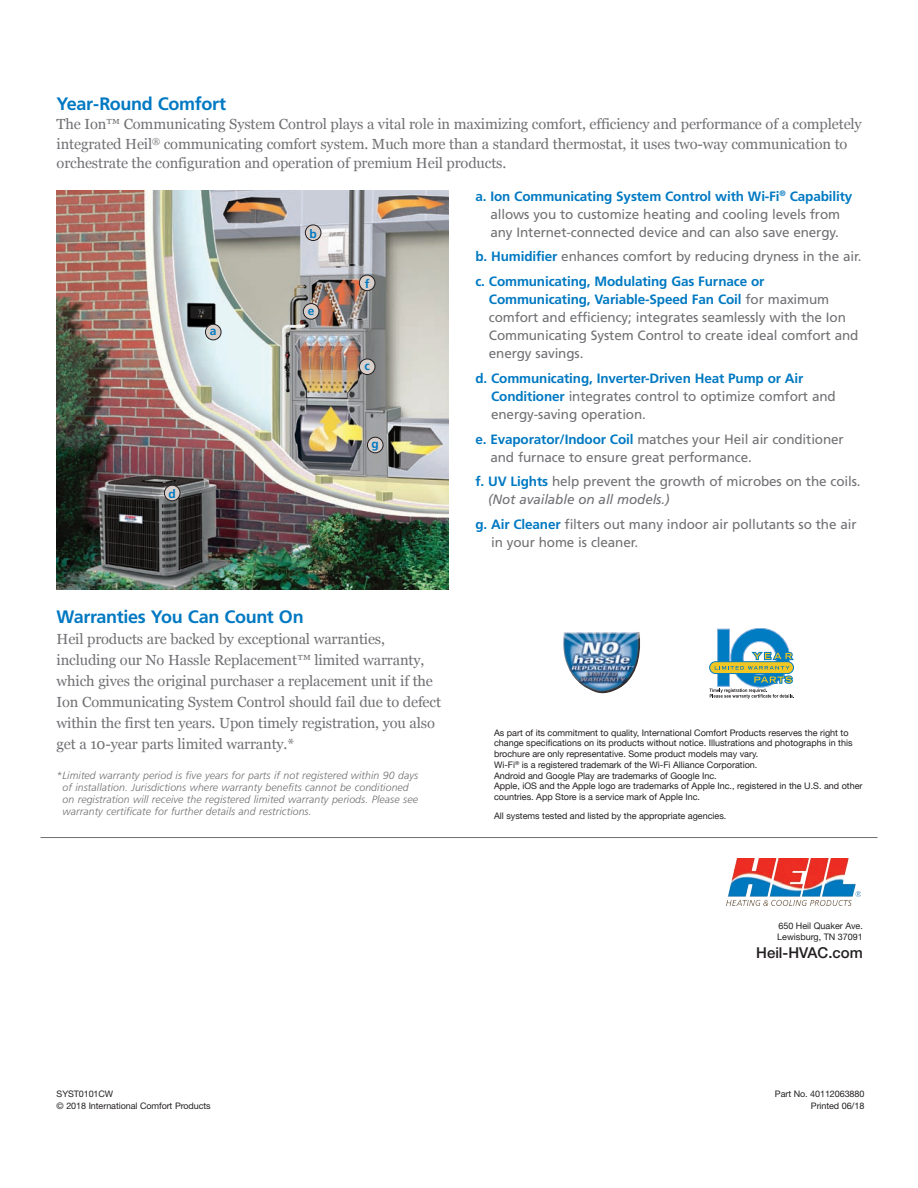
<style>
.page{position:relative;width:918px;height:1188px;background:#fff}
.page>*{position:absolute;margin:0;border:0;box-sizing:border-box;transform-origin:0 0}
.H-Blue_headline{font:700 18px "Frutiger LT Std";letter-spacing:-.02em;color:#0079c2}
.t1{font:500 15px "Helvetica Neue LT Std";color:#231f20}
.H-Definition{font:14.7px/21px "Georgia";letter-spacing:-.01em;color:#717074}
.H-Definition-2{font:13.5px/18px "Frutiger";letter-spacing:-.01em;color:#717074}
.H-Definition-3{font:700 12px "Frutiger";color:#0079c2}
.H-Disclaimer-grey_it{font:italic 300 10.5px/12px "Frutiger LT Std";letter-spacing:.01em;color:#717074}
.t2{font:9px/10.8px "Helvetica Neue";color:#231f20}
.H-Part_NO__line{font:9px "Helvetica Neue LT Std";letter-spacing:-.01em;color:#231f20}
.s1{font-weight:700;color:#0079c2}
.s2{font-style:italic}
</style>
<div class="page">
<img style="left:727px;top:859px;width:134px;height:46px">
<hr style="left:40px;top:837px;width:838px;height:1px;background:#717074">
<img style="left:563px;top:632px;width:77px;height:55px">
<svg style="left:585px;top:687px;width:36px;height:7px"></svg>
<div style="left:709px;top:661px;width:85px;height:13px;border:1px solid #007cc2;border-radius:6px"></div>
<svg style="left:710px;top:628px;width:84px;height:71px"></svg>
<img style="left:57px;top:190px;width:391px;height:399px">
<div style="left:305px;top:225px;width:16px;height:16px;background:#d8cfca;border-radius:50%"></div>
<div style="left:305px;top:225px;width:16px;height:16px;border:1px solid #231f20;border-radius:50%"></div>
<div style="left:359px;top:359px;width:16px;height:16px;background:#d8cfca;border-radius:50%"></div>
<div style="left:359px;top:359px;width:16px;height:16px;border:1px solid #231f20;border-radius:50%"></div>
<div style="left:164px;top:485px;width:16px;height:16px;background:#d8cfca;border-radius:50%"></div>
<div style="left:164px;top:485px;width:16px;height:16px;border:1px solid #231f20;border-radius:50%"></div>
<div style="left:303px;top:304px;width:16px;height:15px;background:#d8cfca;border-radius:50%"></div>
<div style="left:303px;top:303px;width:16px;height:16px;border:1px solid #231f20;border-radius:50%"></div>
<div style="left:359px;top:275px;width:16px;height:16px;background:#d8cfca;border-radius:50%"></div>
<div style="left:359px;top:275px;width:16px;height:16px;border:1px solid #231f20;border-radius:50%"></div>
<div style="left:367px;top:437px;width:16px;height:16px;background:#d8cfca;border-radius:50%"></div>
<div style="left:367px;top:437px;width:16px;height:16px;border:1px solid #231f20;border-radius:50%"></div>
<div style="left:205px;top:324px;width:16px;height:16px;background:#d8cfca;border-radius:50%"></div>
<div style="left:205px;top:324px;width:16px;height:16px;border:1px solid #231f20;border-radius:50%"></div>
<p class="H-Blue_headline" style="left:57px;top:93px;width:171px">Year-Round Comfort</p>
<p class="H-Definition" style="left:57px;top:114px;width:807px;line-height:19.5px">The Ion™ Communicating System Control plays a vital role in maximizing comfort, efficiency and performance of a completely integrated Heil<sup>®</sup> communicating comfort system. Much more than a standard thermostat, it uses two-way communication to orchestrate the configuration and operation of premium Heil products.</p>
<p class="H-Definition-3" style="left:210px;top:324px;width:8px">a</p>
<p class="H-Definition-3" style="left:169px;top:487px;width:9px">d</p>
<p class="H-Definition-3" style="left:309px;top:226px;width:9px">b</p>
<p class="H-Definition-3" style="left:308px;top:303px;width:8px">e</p>
<p class="H-Definition-3" style="left:365px;top:276px;width:6px">f</p>
<p class="H-Definition-3" style="left:364px;top:359px;width:7px">c</p>
<p class="H-Definition-3" style="left:372px;top:437px;width:9px">g</p>
<p class="H-Blue_headline" style="left:57px;top:606px;width:249px">Warranties You Can Count On</p>
<p class="H-Definition" style="left:57px;top:628px;width:386px">Heil products are backed by exceptional warranties, including our No Hassle Replacement™ limited warranty, which gives the original purchaser a replacement unit if the Ion Communicating System Control should fail due to defect within the first ten years. Upon timely registration, you also get a 10-year parts limited warranty.*</p>
<p class="H-Disclaimer-grey_it" style="left:63px;top:769px;width:357px;text-indent:-6px">*Limited warranty period is five years for parts if not registered within 90 days of installation. Jurisdictions where warranty benefits cannot be conditioned on registration will receive the registered limited warranty periods. Please see warranty certificate for further details and restrictions.</p>
<p class="H-Definition-2" style="left:475px;top:187px;width:378px;text-align:center"><span class="s1">a. Ion Communicating System Control with Wi-Fi</span><sup>®</sup> <span class="s1">Capability </span>allows you to customize heating and cooling levels from<br>any Internet-connected device and can also save energy.</p>
<p class="H-Definition-2" style="left:475px;top:248px;width:388px"><span class="s1">b. Humidifier</span> enhances comfort by reducing dryness in the air.</p>
<p class="H-Definition-2" style="left:489px;top:272px;width:371px;text-indent:-13px"><span class="s1">c. Communicating, Modulating Gas Furnace or Communicating, Variable-Speed Fan Coil</span> for maximum comfort and efficiency; integrates seamlessly with the Ion Communicating System Control to create ideal comfort and energy savings.</p>
<p class="H-Definition-2" style="left:491px;top:369px;width:346px;text-indent:-16px"><span class="s1">d. Communicating, Inverter-Driven Heat Pump or Air<br>Conditioner</span> integrates control to optimize comfort and energy-saving operation.</p>
<p class="H-Definition-2" style="left:490px;top:430px;width:355px;text-indent:-15px"><span class="s1">e. Evaporator/Indoor Coil</span> matches your Heil air conditioner and furnace to ensure great performance.</p>
<p class="H-Definition-2" style="left:488px;top:473px;width:374px;text-indent:-13px"><span class="s1">f. UV Lights</span> help prevent the growth of microbes on the coils. <span class="s2">(Not available on all models.)</span></p>
<p class="H-Definition-2" style="left:491px;top:515px;width:367px;text-indent:-16px"><span class="s1">g. Air Cleaner</span> filters out many indoor air pollutants so the air in your home is cleaner.</p>
<p class="t2" style="left:494px;top:728px;width:360px">As part of its commitment to quality, International Comfort Products reserves the right to change specifications on its products without notice. Illustrations and photographs in this brochure are only representative. Some product models may vary.<br>Wi-Fi<sup>®</sup> is a registered trademark of the Wi-Fi Alliance Corporation.</p>
<p class="t2" style="left:494px;top:770px;width:224px">Android and Google Play are trademarks of Google Inc.</p>
<p class="t2" style="left:494px;top:781px;width:370px">Apple, iOS and the Apple logo are trademarks of Apple Inc., registered in the U.S. and other countries. App Store is a service mark of Apple Inc.</p>
<p class="t2" style="left:494px;top:811px;width:234px">All systems tested and listed by the appropriate agencies.</p>
<p class="t2" style="left:778px;top:921px;width:86px">650 Heil Quaker Ave.</p>
<p class="t2" style="left:777px;top:931px;width:87px">Lewisburg, TN 37091</p>
<p class="t1" style="left:756px;top:943px;width:108px">Heil-HVAC.com</p>
<p class="H-Part_NO__line" style="left:57px;top:1089px;width:58px">SYST0101CW</p>
<p class="H-Part_NO__line" style="left:775px;top:1089px;width:91px">Part No. 40112063880</p>
<p class="H-Part_NO__line" style="left:57px;top:1101px;width:156px">© 2018 International Comfort Products</p>
<p class="H-Part_NO__line" style="left:811px;top:1101px;width:55px">Printed 06/18</p>
</div>
